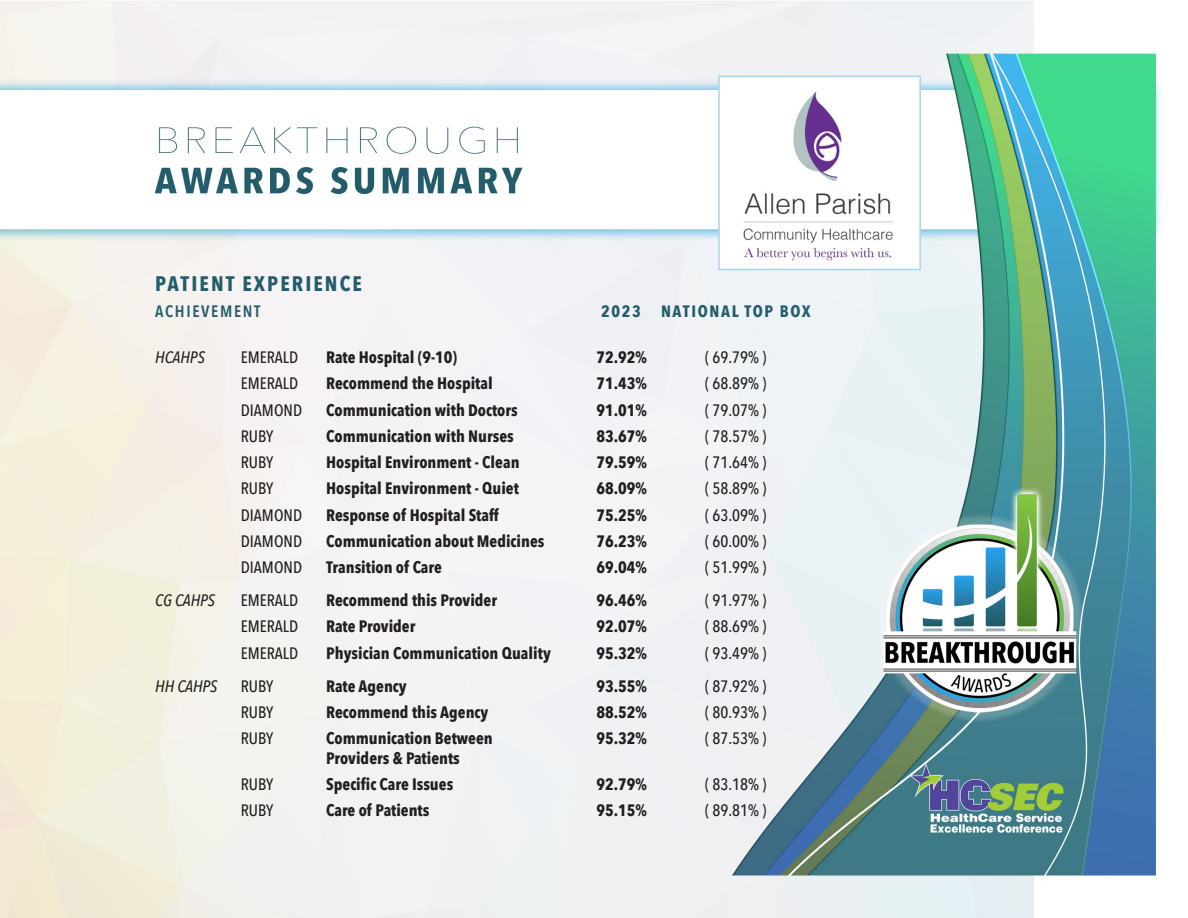
<style>
.page{position:relative;width:1188px;height:918px;background:#fff}
.page>*{position:absolute;margin:0;border:0;box-sizing:border-box;transform-origin:0 0}
.t1{font:700 21px "Avenir Next Condensed";letter-spacing:.1em;color:#235d6b}
.t2{font:700 16.5px "Avenir Next Condensed";color:#231f20}
.t3{font:500 16.5px "Avenir Next Condensed";color:#231f20}
.t4{font:italic 500 16.5px "Avenir Next Condensed";color:#231f20}
.t5{font:700 16.5px "Avenir Next Condensed";letter-spacing:.1em;color:#235d6b}
.t6{font:600 16.5px "Avenir Next Condensed";letter-spacing:.1em;color:#235d6b}
</style>
<div class="page">
<img style="left:0;top:1px;width:1161px;height:917px">
<div style="left:719px;top:76px;width:201px;height:193px;background:#fff"></div>
<img style="left:743px;top:92px;width:150px;height:169px">
<div style="left:718px;top:76px;width:203px;height:194px;border:2px solid #a5d4ee"></div>
<p class="t1" style="left:155px;top:271px;width:208px">PATIENT EXPERIENCE</p>
<p class="t6" style="left:155px;top:297px;width:107px">ACHIEVEMENT</p>
<p class="t5" style="left:601px;top:301px;width:211px">2023 NATIONAL TOP BOX</p>
<p class="t4" style="left:155px;top:347px;width:51px">HCAHPS</p>
<p class="t3" style="left:241px;top:347px;width:59px">EMERALD</p>
<p class="t2" style="left:326px;top:347px;width:132px">Rate Hospital (9-10)</p>
<p class="t2" style="left:596px;top:347px;width:52px">72.92%</p>
<p class="t3" style="left:705px;top:347px;width:63px">( 69.79% )</p>
<p class="t3" style="left:241px;top:373px;width:59px">EMERALD</p>
<p class="t2" style="left:326px;top:373px;width:168px">Recommend the Hospital</p>
<p class="t2" style="left:596px;top:373px;width:52px">71.43%</p>
<p class="t3" style="left:705px;top:373px;width:63px">( 68.89% )</p>
<p class="t3" style="left:241px;top:400px;width:63px">DIAMOND</p>
<p class="t2" style="left:326px;top:400px;width:193px">Communication with Doctors</p>
<p class="t2" style="left:596px;top:400px;width:52px">91.01%</p>
<p class="t3" style="left:705px;top:400px;width:63px">( 79.07% )</p>
<p class="t3" style="left:241px;top:426px;width:34px">RUBY</p>
<p class="t2" style="left:326px;top:426px;width:189px">Communication with Nurses</p>
<p class="t2" style="left:596px;top:426px;width:52px">83.67%</p>
<p class="t3" style="left:705px;top:426px;width:63px">( 78.57% )</p>
<p class="t3" style="left:241px;top:452px;width:34px">RUBY</p>
<p class="t2" style="left:326px;top:452px;width:195px">Hospital Environment - Clean</p>
<p class="t2" style="left:596px;top:452px;width:52px">79.59%</p>
<p class="t3" style="left:705px;top:452px;width:63px">( 71.64% )</p>
<p class="t3" style="left:241px;top:479px;width:34px">RUBY</p>
<p class="t2" style="left:326px;top:478px;width:194px">Hospital Environment - Quiet</p>
<p class="t2" style="left:596px;top:478px;width:52px">68.09%</p>
<p class="t3" style="left:705px;top:479px;width:63px">( 58.89% )</p>
<p class="t3" style="left:241px;top:505px;width:63px">DIAMOND</p>
<p class="t2" style="left:326px;top:505px;width:174px">Response of Hospital Staff</p>
<p class="t2" style="left:596px;top:505px;width:52px">75.25%</p>
<p class="t3" style="left:705px;top:505px;width:63px">( 63.09% )</p>
<p class="t3" style="left:241px;top:531px;width:63px">DIAMOND</p>
<p class="t2" style="left:326px;top:531px;width:220px">Communication about Medicines</p>
<p class="t2" style="left:596px;top:531px;width:52px">76.23%</p>
<p class="t3" style="left:705px;top:531px;width:63px">( 60.00% )</p>
<p class="t3" style="left:241px;top:557px;width:63px">DIAMOND</p>
<p class="t2" style="left:326px;top:557px;width:117px">Transition of Care</p>
<p class="t2" style="left:596px;top:557px;width:52px">69.04%</p>
<p class="t3" style="left:705px;top:557px;width:63px">( 51.99% )</p>
<p class="t4" style="left:155px;top:590px;width:61px">CG CAHPS</p>
<p class="t3" style="left:241px;top:590px;width:59px">EMERALD</p>
<p class="t2" style="left:326px;top:590px;width:172px">Recommend this Provider</p>
<p class="t2" style="left:596px;top:590px;width:52px">96.46%</p>
<p class="t3" style="left:705px;top:590px;width:63px">( 91.97% )</p>
<p class="t3" style="left:241px;top:617px;width:59px">EMERALD</p>
<p class="t2" style="left:326px;top:616px;width:91px">Rate Provider</p>
<p class="t2" style="left:596px;top:616px;width:52px">92.07%</p>
<p class="t3" style="left:705px;top:617px;width:63px">( 88.69% )</p>
<p class="t3" style="left:241px;top:643px;width:59px">EMERALD</p>
<p class="t2" style="left:326px;top:643px;width:226px">Physician Communication Quality</p>
<p class="t2" style="left:596px;top:643px;width:52px">95.32%</p>
<p class="t3" style="left:705px;top:643px;width:63px">( 93.49% )</p>
<p class="t4" style="left:155px;top:676px;width:64px">HH CAHPS</p>
<p class="t3" style="left:241px;top:676px;width:34px">RUBY</p>
<p class="t2" style="left:326px;top:676px;width:82px">Rate Agency</p>
<p class="t2" style="left:596px;top:676px;width:52px">93.55%</p>
<p class="t3" style="left:705px;top:676px;width:63px">( 87.92% )</p>
<p class="t3" style="left:241px;top:702px;width:34px">RUBY</p>
<p class="t2" style="left:326px;top:702px;width:164px">Recommend this Agency</p>
<p class="t2" style="left:596px;top:702px;width:52px">88.52%</p>
<p class="t3" style="left:705px;top:702px;width:63px">( 80.93% )</p>
<p class="t3" style="left:241px;top:728px;width:34px">RUBY</p>
<p class="t2" style="left:326px;top:728px;width:168px">Communication Between</p>
<p class="t2" style="left:596px;top:728px;width:52px">95.32%</p>
<p class="t3" style="left:705px;top:728px;width:63px">( 87.53% )</p>
<p class="t2" style="left:326px;top:748px;width:135px">Providers &amp; Patients</p>
<p class="t3" style="left:241px;top:774px;width:34px">RUBY</p>
<p class="t2" style="left:326px;top:774px;width:129px">Specific Care Issues</p>
<p class="t2" style="left:596px;top:774px;width:52px">92.79%</p>
<p class="t3" style="left:705px;top:774px;width:63px">( 83.18% )</p>
<p class="t3" style="left:241px;top:800px;width:34px">RUBY</p>
<p class="t2" style="left:326px;top:800px;width:105px">Care of Patients</p>
<p class="t2" style="left:596px;top:800px;width:52px">95.15%</p>
<p class="t3" style="left:705px;top:800px;width:63px">( 89.81% )</p>
</div>
